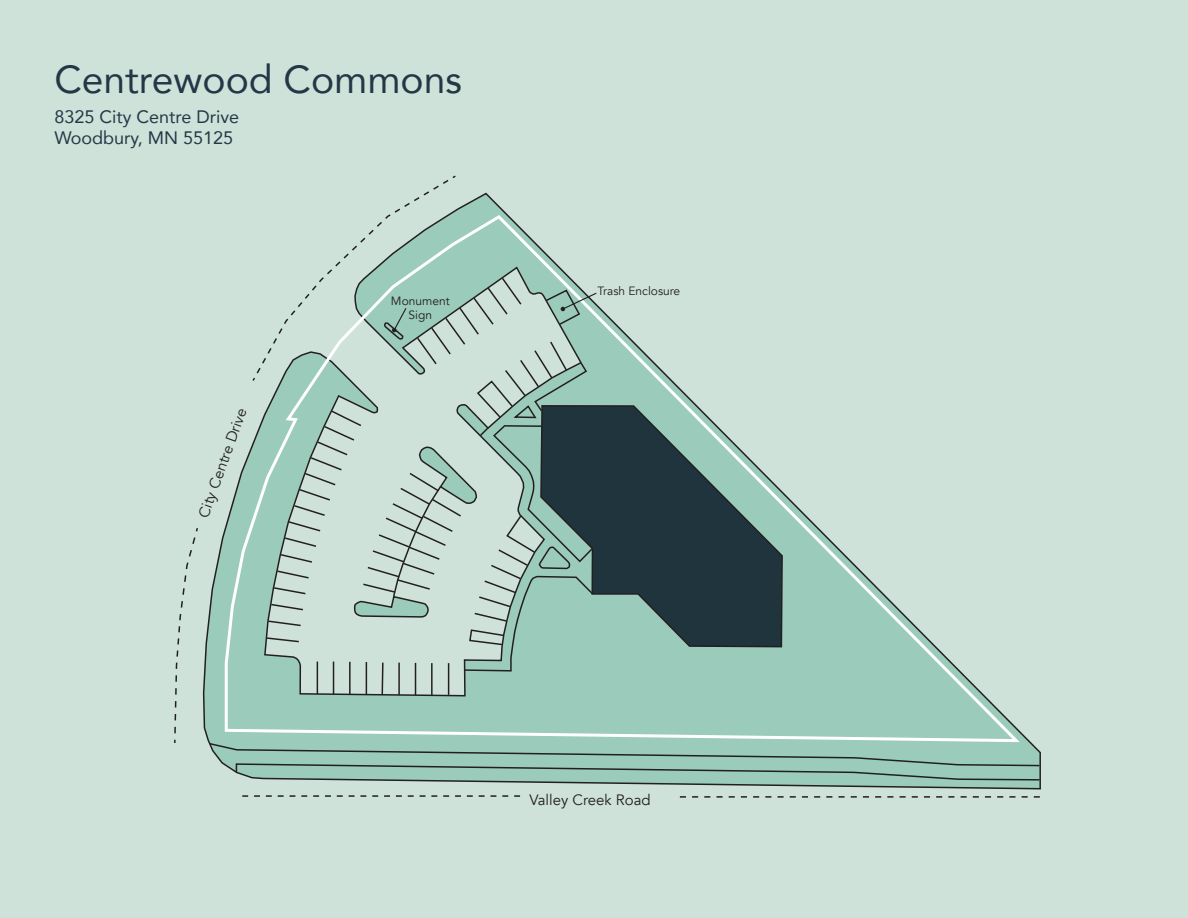
<style>
.page{position:relative;width:1188px;height:918px;background:#cee2da}
.page>*{position:absolute;margin:0;border:0;box-sizing:border-box;transform-origin:0 0}
.t1{font:39px "Avenir";color:#253746}
.t2{font:18px/21px "Avenir";color:#253746}
.t3{font:15px "Avenir";color:#231f20}
.t4{font:12px/14.4px "Avenir";color:#231f20;text-align:center}
</style>
<div class="page">
<svg style="left:202px;top:534px;width:839px;height:256px"></svg>
<svg style="left:208px;top:742px;width:833px;height:47px;background:#95bcae"></svg>
<svg style="left:680px;top:796px;width:360px;height:2px"></svg>
<svg style="left:242px;top:795px;width:278px;height:2px"></svg>
<svg style="left:174px;top:528px;width:24px;height:215px"></svg>
<svg style="left:223px;top:305px;width:797px;height:440px"></svg>
<svg style="left:251px;top:175px;width:347px;height:521px"></svg>
<h1 class="t1" style="left:54px;top:48px;width:409px">Centrewood Commons</h1>
<p class="t2" style="left:54px;top:106px;width:186px">8325 City Centre Drive<br>Woodbury, MN 55125</p>
<p class="t3" style="left:194px;top:514px;width:117px;rotate:-70deg">City Centre Drive</p>
<p class="t4" style="left:391px;top:294px;width:60px">Monument<br>Sign</p>
<p class="t4" style="left:597px;top:284px;width:84px">Trash Enclosure</p>
<p class="t3" style="left:530px;top:790px;width:123px">Valley Creek Road</p>
</div>
